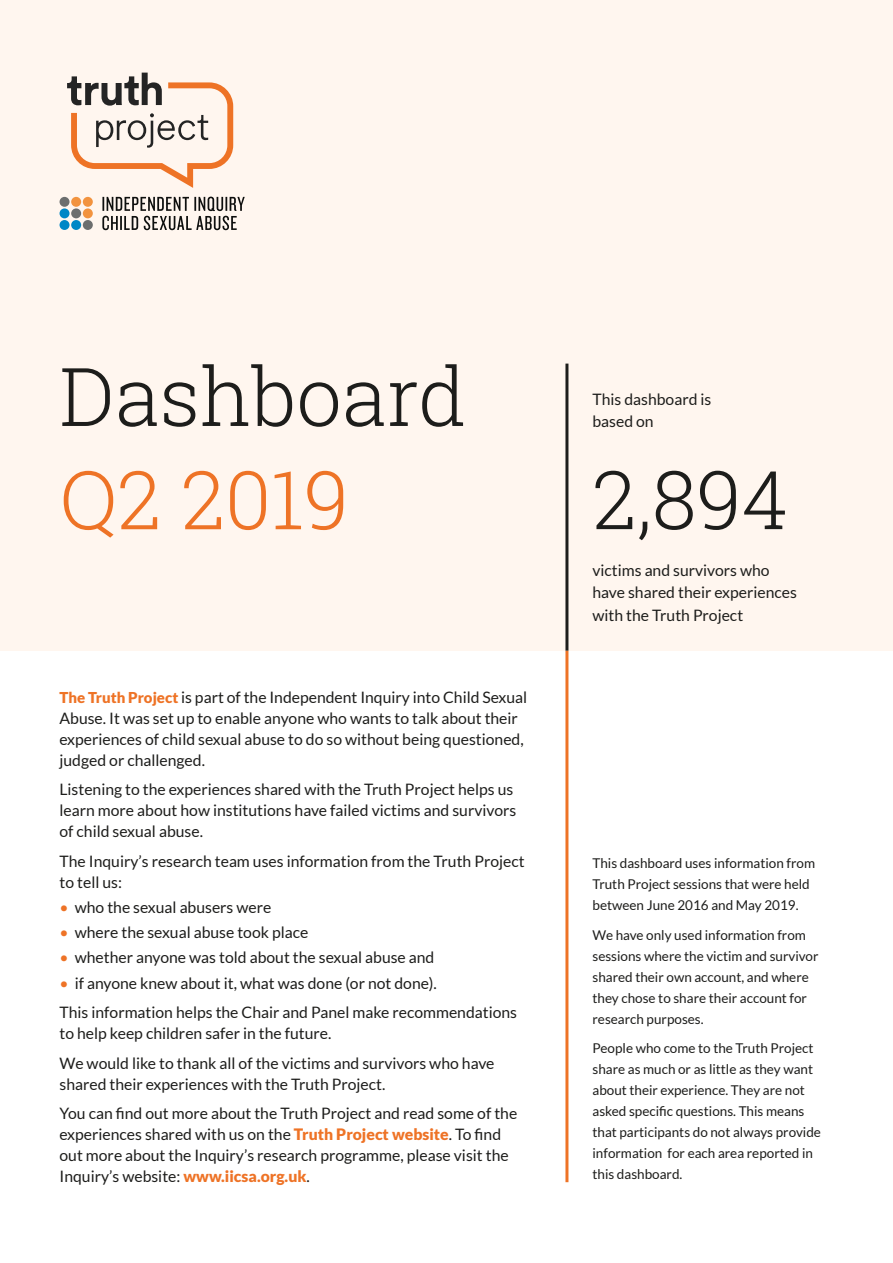
<style>
.page{position:relative;width:893px;height:1263px;background:#fff}
.page>*{position:absolute;margin:0;border:0;box-sizing:border-box;transform-origin:0 0}
.t1{font:300 81px "Roboto Slab";color:#1d1d1b}
.t2{font:300 81px "Roboto Slab";color:#ee7326}
.t3{font:15.75px/21px "Lato";color:#1d1d1b}
.t4{font:13.5px/21px "Lato";color:#1d1d1b}
.s1{font-weight:900;font-size:15px;color:#ee7326}
.s2{color:#ee7326}
.s3{font-weight:900;color:#ee7326}
</style>
<div class="page">
<div style="left:0;top:0;width:893px;height:651px;background:#fff6ef"></div>
<hr style="left:565px;top:651px;width:3px;height:531px;background:#ee7326">
<hr style="left:565px;top:364px;width:3px;height:287px;background:#1d1d1b">
<svg style="left:102px;top:197px;width:143px;height:33px"></svg>
<div style="left:60px;top:197px;width:10px;height:10px;background:#6c6e6e;border-radius:50%"></div>
<div style="left:60px;top:208px;width:10px;height:10px;background:#0087c6;border-radius:50%"></div>
<div style="left:60px;top:220px;width:10px;height:10px;background:#0087c6;border-radius:50%"></div>
<div style="left:71px;top:197px;width:10px;height:10px;background:#f2933f;border-radius:50%"></div>
<div style="left:71px;top:208px;width:10px;height:10px;background:#6c6e6e;border-radius:50%"></div>
<div style="left:71px;top:220px;width:10px;height:10px;background:#0087c6;border-radius:50%"></div>
<div style="left:83px;top:197px;width:10px;height:10px;background:#f2933f;border-radius:50%"></div>
<div style="left:83px;top:208px;width:10px;height:10px;background:#f2933f;border-radius:50%"></div>
<div style="left:83px;top:220px;width:10px;height:10px;background:#6c6e6e;border-radius:50%"></div>
<svg style="left:67px;top:73px;width:166px;height:115px"></svg>
<h1 class="t1" style="left:60px;top:341px;width:408px">Dashboard</h1>
<h1 class="t2" style="left:60px;top:444px;width:291px">Q2 2019</h1>
<p class="t3" style="left:60px;top:686px;width:469px"><span class="s1">The Truth Project</span> is part of the Independent Inquiry into Child Sexual Abuse. It was set up to enable anyone who wants to talk about their experiences of child sexual abuse to do so without being questioned, judged or challenged.</p>
<p class="t3" style="left:60px;top:779px;width:458px">Listening to the experiences shared with the Truth Project helps us learn more about how institutions have failed victims and survivors of child sexual abuse.</p>
<p class="t3" style="left:60px;top:850px;width:467px">The Inquiry’s research team uses information from the Truth Project to tell us:</p>
<p class="t3" style="left:60px;top:896px;width:213px"><span class="s2">•</span> who the sexual abusers were</p>
<p class="t3" style="left:60px;top:922px;width:250px"><span class="s2">•</span> where the sexual abuse took place</p>
<p class="t3" style="left:60px;top:947px;width:376px"><span class="s2">•</span> whether anyone was told about the sexual abuse and</p>
<p class="t3" style="left:60px;top:968px;width:459px;line-height:29.5px"><span class="s2">•</span> if anyone knew about it, what was done (or not done).<br>This information helps the Chair and Panel make recommendations</p>
<p class="t3" style="left:60px;top:1018px;width:436px;line-height:29.5px">to help keep children safer in the future.<br>We would like to thank all of the victims and survivors who have</p>
<p class="t3" style="left:60px;top:1069px;width:459px;line-height:29.5px">shared their experiences with the Truth Project.<br>You can find out more about the Truth Project and read some of the</p>
<p class="t3" style="left:60px;top:1124px;width:451px">experiences shared with us on the <span class="s3">Truth Project website</span>. To find out more about the Inquiry’s research programme, please visit the<br>Inquiry’s website: <span class="s3">www.iicsa.org.uk</span>.</p>
<p class="t3" style="left:592px;top:387px;width:120px;line-height:22.5px">This dashboard is based on</p>
<h1 class="t1" style="left:592px;top:444px;width:197px">2,894</h1>
<p class="t3" style="left:592px;top:559px;width:206px;line-height:22.5px">victims and survivors who have shared their experiences with the Truth Project</p>
<p class="t4" style="left:592px;top:853px;width:224px">This dashboard uses information from<br>Truth Project sessions that were held between June 2016 and May 2019.</p>
<p class="t4" style="left:592px;top:924px;width:228px">We have only used information from sessions where the victim and survivor shared their own account, and where they chose to share their account for research purposes.</p>
<p class="t4" style="left:592px;top:1038px;width:230px">People who come to the Truth Project share as much or as little as they want about their experience. They are not asked specific questions. This means that participants do not always provide information for each area reported in this dashboard.</p>
</div>
